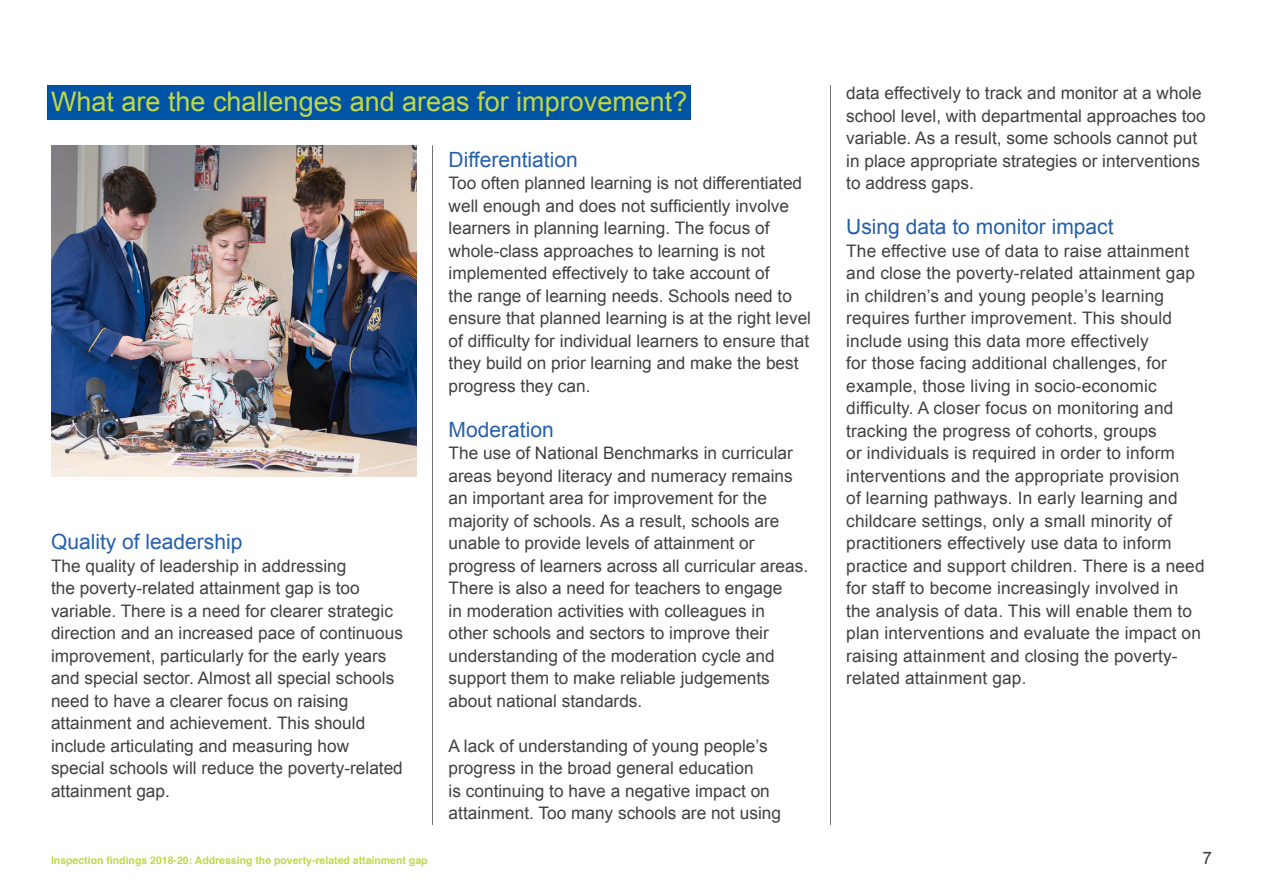
<style>
.page{position:relative;width:1263px;height:893px;background:#fff}
.page>*{position:absolute;margin:0;border:0;box-sizing:border-box;transform-origin:0 0}
.QI_headers{font:27px "Arial";color:#c0d846}
.Heading_2{font:21px "Arial";color:#255fac}
.Normal_text{font:17.25px/22.5px "Arial";color:#414042}
.t1{font:700 10.5px "Helvetica";color:#c0d846}
</style>
<div class="page">
<hr style="left:432px;top:145px;width:1px;height:680px;background:#727272">
<div style="left:48px;top:85px;width:643px;height:35px;background:#0054a6"></div>
<img style="left:51px;top:145px;width:366px;height:331px">
<hr style="left:830px;top:85px;width:1px;height:740px;background:#727272">
<p class="QI_headers" style="left:51px;top:84px;width:638px">What are the challenges and areas for improvement?</p>
<p class="Normal_text" style="left:846px;top:82px;width:361px">data effectively to track and monitor at a whole school level, with departmental approaches too variable. As a result, some schools cannot put in place appropriate strategies or interventions to address gaps.</p>
<p class="Heading_2" style="left:846px;top:213px;width:269px">Using data to monitor impact</p>
<p class="Normal_text" style="left:846px;top:239px;width:360px">The effective use of data to raise attainment and close the poverty-related attainment gap in children’s and young people’s learning requires further improvement. This should include using this data more effectively<br>for those facing additional challenges, for example, those living in socio-economic difficulty. A closer focus on monitoring and tracking the progress of cohorts, groups<br>or individuals is required in order to inform interventions and the appropriate provision<br>of learning pathways. In early learning and childcare settings, only a small minority of practitioners effectively use data to inform practice and support children. There is a need for staff to become increasingly involved in the analysis of data. This will enable them to plan interventions and evaluate the impact on raising attainment and closing the poverty&shy;related attainment gap.</p>
<p class="Heading_2" style="left:449px;top:145px;width:131px">Differentiation</p>
<p class="Normal_text" style="left:449px;top:172px;width:364px">Too often planned learning is not differentiated well enough and does not sufficiently involve learners in planning learning. The focus of whole-class approaches to learning is not implemented effectively to take account of<br>the range of learning needs. Schools need to ensure that planned learning is at the right level of difficulty for individual learners to ensure that they build on prior learning and make the best progress they can.</p>
<p class="Heading_2" style="left:449px;top:415px;width:107px">Moderation</p>
<p class="Normal_text" style="left:449px;top:442px;width:361px">The use of National Benchmarks in curricular areas beyond literacy and numeracy remains an important area for improvement for the majority of schools. As a result, schools are unable to provide levels of attainment or progress of learners across all curricular areas.<br>There is also a need for teachers to engage<br>in moderation activities with colleagues in other schools and sectors to improve their understanding of the moderation cycle and support them to make reliable judgements about national standards.</p>
<p class="Normal_text" style="left:449px;top:734px;width:334px">A lack of understanding of young people’s progress in the broad general education<br>is continuing to have a negative impact on attainment. Too many schools are not using</p>
<p class="Heading_2" style="left:51px;top:528px;width:193px">Quality of leadership</p>
<p class="Normal_text" style="left:51px;top:554px;width:353px">The quality of leadership in addressing<br>the poverty-related attainment gap is too variable. There is a need for clearer strategic direction and an increased pace of continuous improvement, particularly for the early years and special sector. Almost all special schools need to have a clearer focus on raising attainment and achievement. This should include articulating and measuring how special schools will reduce the poverty-related attainment gap.</p>
<p class="t1" style="left:51px;top:852px;width:378px">Inspection findings 2018-20: Addressing the poverty-related attainment gap</p>
<p class="Normal_text" style="left:1202px;top:847px;width:11px">7</p>
</div>
